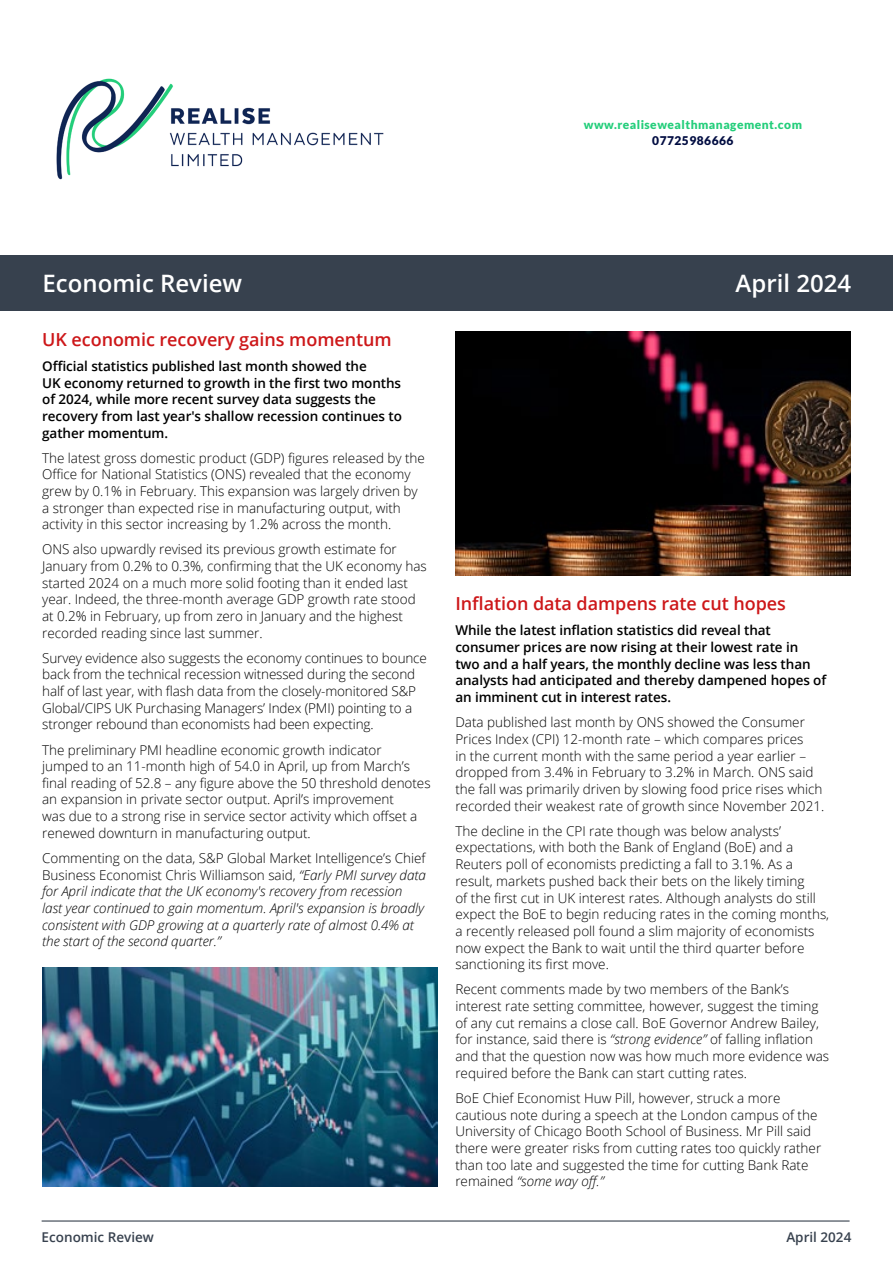
<style>
.page{position:relative;width:893px;height:1263px;background:#fff}
.page>*{position:absolute;margin:0;border:0;box-sizing:border-box;transform-origin:0 0}
.t1{font:600 24px "Open Sans";color:#fff}
.t2{font:600 18px "Open Sans";letter-spacing:-.005em;color:#cd1719}
.t3{font:300 13.5px/16.6px "Open Sans";color:#000}
.t4{font:600 13.5px/16.6px "Open Sans";letter-spacing:-.005em;color:#000}
.t5{font:italic 300 13.5px/16.6px "Open Sans";letter-spacing:-.005em;color:#000}
.t6{font:600 13.5px "Open Sans";color:#37414e}
.t7{font:900 12px "Lato";letter-spacing:.04em;color:#24ce7b}
.t8{font:900 12px "Lato";letter-spacing:.04em;color:#000c41}
.s1{font-style:normal}
.s2{font-style:italic}
</style>
<div class="page">
<hr style="left:42px;top:1220px;width:808px;height:1px;background:#37414e">
<div style="left:0;top:255px;width:893px;height:55px;background:#37414e"></div>
<img style="left:43px;top:967px;width:395px;height:219px">
<img style="left:455px;top:332px;width:395px;height:243px">
<img style="left:56px;top:78px;width:328px;height:102px">
<p class="t7" style="left:584px;top:118px;width:220px">www.realisewealthmanagement.com</p>
<p class="t8" style="left:652px;top:134px;width:83px">07725986666</p>
<h1 class="t1" style="left:43px;top:267px;width:201px">Economic Review</h1>
<h1 class="t1" style="left:736px;top:267px;width:117px">April 2024</h1>
<h2 class="t2" style="left:42px;top:327px;width:351px">UK economic recovery gains momentum</h2>
<p class="t4" style="left:42px;top:357px;width:361px">Official statistics published last month showed the<br>UK economy returned to growth in the first two months of 2024, while more recent survey data suggests the recovery from last year's shallow recession continues to gather momentum.</p>
<p class="t3" style="left:42px;top:449px;width:384px">The latest gross domestic product (GDP) figures released by the Office for National Statistics (ONS) revealed that the economy grew by 0.1% in February. This expansion was largely driven by a stronger than expected rise in manufacturing output, with activity in this sector increasing by 1.2% across the month.</p>
<p class="t3" style="left:42px;top:541px;width:386px">ONS also upwardly revised its previous growth estimate for January from 0.2% to 0.3%, confirming that the UK economy has started 2024 on a much more solid footing than it ended last year. Indeed, the three-month average GDP growth rate stood at 0.2% in February, up from zero in January and the highest recorded reading since last summer.</p>
<p class="t3" style="left:42px;top:649px;width:386px">Survey evidence also suggests the economy continues to bounce back from the technical recession witnessed during the second half of last year, with flash data from the closely-monitored S&amp;P Global/CIPS UK Purchasing Managers’ Index (PMI) pointing to a stronger rebound than economists had been expecting.</p>
<p class="t3" style="left:42px;top:741px;width:390px">The preliminary PMI headline economic growth indicator jumped to an 11-month high of 54.0 in April, up from March’s final reading of 52.8 – any figure above the 50 threshold denotes an expansion in private sector output. April’s improvement<br>was due to a strong rise in service sector activity which offset a renewed downturn in manufacturing output.</p>
<p class="t5" style="left:42px;top:849px;width:385px"><span class="s1">Commenting on the data, S&amp;P Global Market Intelligence’s Chief Business Economist Chris Williamson said,</span> “Early PMI survey data for April indicate that the UK economy's recovery from recession<br>last year continued to gain momentum. April's expansion is broadly consistent with GDP growing at a quarterly rate of almost 0.4% at the start of the second quarter.”</p>
<h2 class="t2" style="left:455px;top:591px;width:332px">Inflation data dampens rate cut hopes</h2>
<p class="t4" style="left:455px;top:622px;width:372px">While the latest inflation statistics did reveal that consumer prices are now rising at their lowest rate in<br>two and a half years, the monthly decline was less than analysts had anticipated and thereby dampened hopes of an imminent cut in interest rates.</p>
<p class="t3" style="left:455px;top:714px;width:370px">Data published last month by ONS showed the Consumer Prices Index (CPI) 12-month rate – which compares prices<br>in the current month with the same period a year earlier – dropped from 3.4% in February to 3.2% in March. ONS said the fall was primarily driven by slowing food price rises which recorded their weakest rate of growth since November 2021.</p>
<p class="t3" style="left:455px;top:822px;width:375px">The decline in the CPI rate though was below analysts’ expectations, with both the Bank of England (BoE) and a Reuters poll of economists predicting a fall to 3.1%. As a result, markets pushed back their bets on the likely timing<br>of the first cut in UK interest rates. Although analysts do still expect the BoE to begin reducing rates in the coming months, a recently released poll found a slim majority of economists now expect the Bank to wait until the third quarter before sanctioning its first move.</p>
<p class="t3" style="left:455px;top:981px;width:375px">Recent comments made by two members of the Bank’s interest rate setting committee, however, suggest the timing of any cut remains a close call. BoE Governor Andrew Bailey, for instance, said there is <span class="s2">“strong evidence”</span> of falling inflation and that the question now was how much more evidence was required before the Bank can start cutting rates.</p>
<p class="t3" style="left:455px;top:1089px;width:367px">BoE Chief Economist Huw Pill, however, struck a more cautious note during a speech at the London campus of the University of Chicago Booth School of Business. Mr Pill said there were greater risks from cutting rates too quickly rather than too late and suggested the time for cutting Bank Rate remained <span class="s2">“some way off.”</span></p>
<p class="t6" style="left:42px;top:1227px;width:114px">Economic Review</p>
<p class="t6" style="left:786px;top:1227px;width:67px">April 2024</p>
</div>
